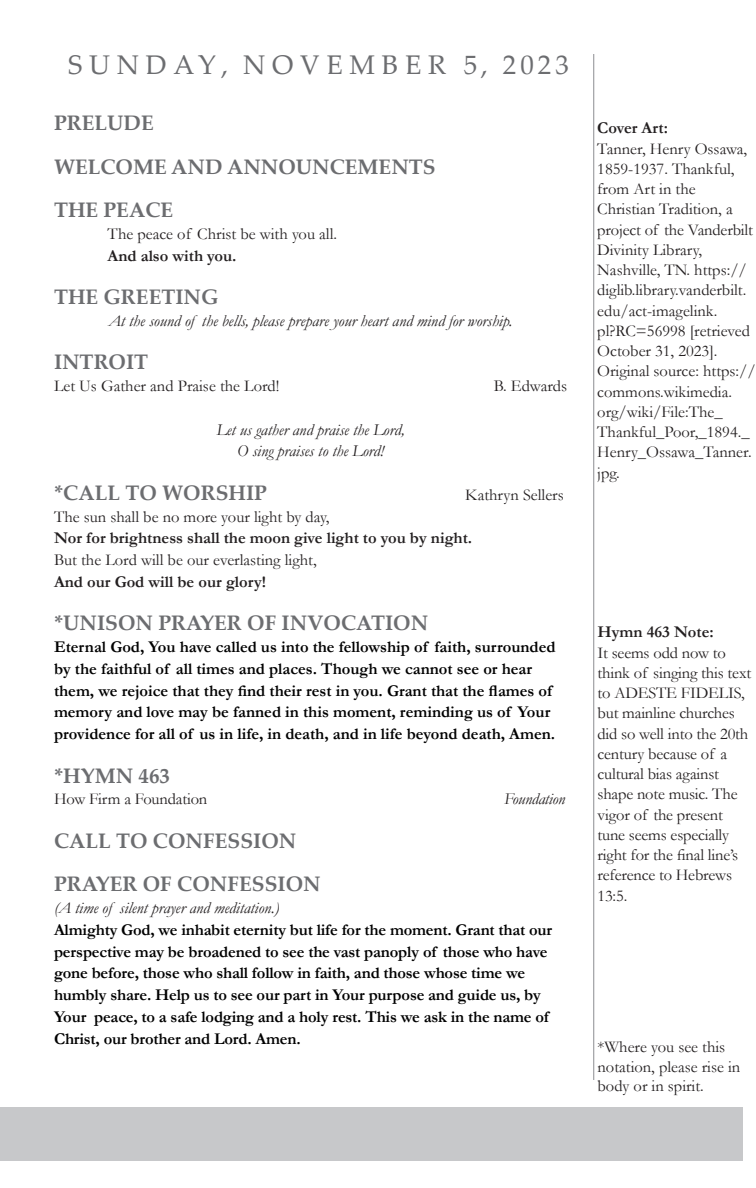
<style>
.page{position:relative;width:756px;height:1188px;background:#fff}
.page>*{position:absolute;margin:0;border:0;box-sizing:border-box;transform-origin:0 0}
.t1{font:27px "Palatino Linotype";letter-spacing:.25em;color:#6c6d70}
.t2{font:700 21px "Palatino Linotype";color:#6c6d70}
.t3{font:16.5px/20.2px "Garamond";color:#231f20}
.t4{font:700 16.5px/21.8px "Garamond";letter-spacing:-.01em;color:#000}
.t5{font:italic 16.5px "Garamond";color:#231f20}
.t6{font:700 16.5px "Garamond";color:#231f20}
</style>
<div class="page">
<div style="left:0;top:1107px;width:742px;height:54px;background:#c7c8ca"></div>
<hr style="left:593px;top:54px;width:1px;height:1026px;background:#939598">
<p class="t1" style="left:68px;top:45px;width:502px">SUNDAY, NOVEMBER 5, 2023</p>
<p class="t2" style="left:54px;top:108px;width:101px">PRELUDE</p>
<p class="t2" style="left:54px;top:151px;width:383px">WELCOME AND ANNOUNCEMENTS</p>
<p class="t2" style="left:54px;top:195px;width:121px">THE PEACE</p>
<p class="t3" style="left:108px;top:223px;width:231px">The peace of Christ be with you all.</p>
<p class="t6" style="left:108px;top:244px;width:130px">And also with you.</p>
<p class="t2" style="left:54px;top:282px;width:166px">THE GREETING</p>
<p class="t5" style="left:108px;top:309px;width:406px">At the sound of the bells, please prepare your heart and mind for worship.</p>
<p class="t2" style="left:54px;top:347px;width:96px">INTROIT</p>
<p class="t3" style="left:54px;top:375px;width:227px">Let Us Gather and Praise the Lord!</p>
<p class="t3" style="left:494px;top:375px;width:75px">B. Edwards</p>
<p class="t5" style="left:216px;top:418px;width:190px">Let us gather and praise the Lord,</p>
<p class="t5" style="left:237px;top:440px;width:148px">O sing praises to the Lord!</p>
<p class="t2" style="left:54px;top:478px;width:215px">*CALL TO WORSHIP</p>
<p class="t3" style="left:465px;top:484px;width:100px">Kathryn Sellers</p>
<p class="t3" style="left:54px;top:506px;width:277px">The sun shall be no more your light by day,</p>
<p class="t6" style="left:54px;top:527px;width:420px">Nor for brightness shall the moon give light to you by night.</p>
<p class="t3" style="left:54px;top:549px;width:264px">But the Lord will be our everlasting light,</p>
<p class="t6" style="left:54px;top:570px;width:214px">And our God will be our glory!</p>
<p class="t2" style="left:54px;top:608px;width:376px">*UNISON PRAYER OF INVOCATION</p>
<p class="t4" style="left:54px;top:636px;width:503px">Eternal God, You have called us into the fellowship of faith, surrounded by the faithful of all times and places. Though we cannot see or hear them, we rejoice that they find their rest in you. Grant that the flames of memory and love may be fanned in this moment, reminding us of Your providence for all of us in life, in death, and in life beyond death, Amen.</p>
<p class="t2" style="left:54px;top:760px;width:118px">*HYMN 463</p>
<p class="t3" style="left:54px;top:789px;width:155px">How Firm a Foundation</p>
<p class="t5" style="left:504px;top:788px;width:63px">Foundation</p>
<p class="t2" style="left:54px;top:826px;width:244px">CALL TO CONFESSION</p>
<p class="t2" style="left:54px;top:869px;width:268px">PRAYER OF CONFESSION</p>
<p class="t5" style="left:54px;top:897px;width:227px">(A time of silent prayer and meditation.)</p>
<p class="t4" style="left:54px;top:919px;width:500px">Almighty God, we inhabit eternity but life for the moment. Grant that our perspective may be broadened to see the vast panoply of those who have gone before, those who shall follow in faith, and those whose time we</p>
<p class="t4" style="left:54px;top:984px;width:496px">humbly share. Help us to see our part in Your purpose and guide us, by<br>Your peace, to a safe lodging and a holy rest. This we ask in the name of<br>Christ, our brother and Lord. Amen.</p>
<p class="t6" style="left:597px;top:117px;width:72px">Cover Art:</p>
<p class="t3" style="left:597px;top:138px;width:151px">Tanner, Henry Ossawa,<br>1859-1937. Thankful,</p>
<p class="t3" style="left:597px;top:178px;width:100px">from Art in the</p>
<p class="t3" style="left:597px;top:199px;width:157px">Christian Tradition, a project of the Vanderbilt</p>
<p class="t3" style="left:597px;top:239px;width:106px">Divinity Library,</p>
<p class="t3" style="left:597px;top:259px;width:160px">Nashville, TN. https:// diglib.library.vanderbilt. edu/act-imagelink. pl?RC=56998 [retrieved<br>October 31, 2023].<br>Original source: https:// commons.wikimedia. org/wiki/File:The_<br>Thankful_Poor,_1894._<br>Henry_Ossawa_Tanner. jpg.</p>
<p class="t6" style="left:598px;top:621px;width:118px">Hymn 463 Note:</p>
<p class="t3" style="left:598px;top:642px;width:155px">It seems odd now to think of singing this text to ADESTE FIDELIS, but mainline churches did so well into the 20th century because of a cultural bias against shape note music. The vigor of the present tune seems especially right for the final line’s reference to Hebrews<br>13:5.</p>
<p class="t3" style="left:598px;top:1037px;width:144px;line-height:19.5px">*Where you see this notation, please rise in body or in spirit.</p>
</div>
